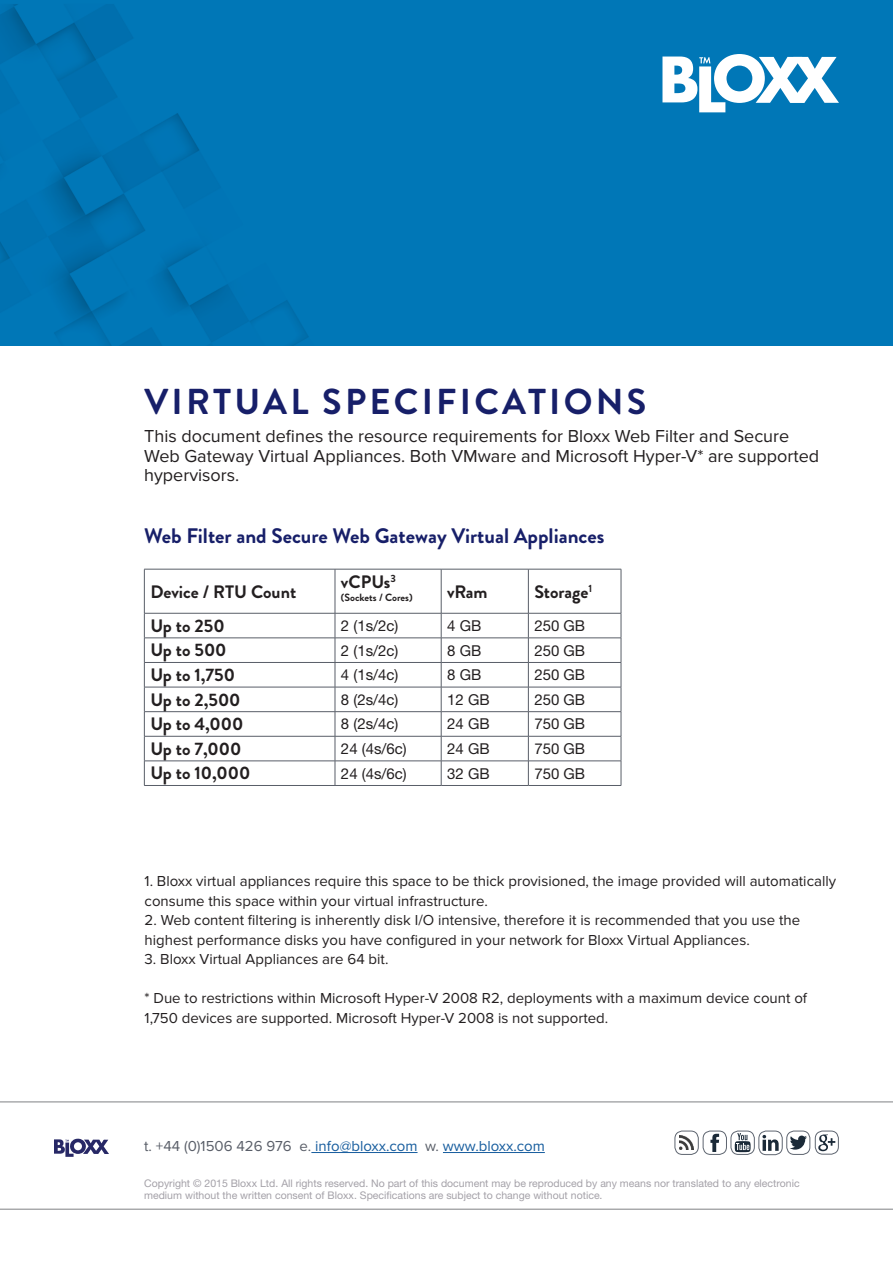
<style>
.page{position:relative;width:893px;height:1263px;background:#fff}
.page>*{position:absolute;margin:0;border:0;box-sizing:border-box;transform-origin:0 0}
.Header_1_MAIN{font:700 36px "Brandon Grotesque";letter-spacing:.09em;color:#171f69}
.Header_2{font:700 21px "Brandon Grotesque";color:#171f69}
.Paragraph{font:18px/19.5px "Proxima Nova";color:#231f20}
.Table_data_h2{font:700 18px "Brandon Grotesque";color:#231f20}
.Paragraph-2{font:15px/19.5px "Proxima Nova";color:#231f20}
.Table_data{font:15px "Helvetica Neue LT Std";color:#231f20}
.Paragraph_Style_16{font:15px "Proxima Nova";color:#175d9e}
.Copyright{font:10.5px/12.6px "Helvetica Neue LT Std";color:#a4a1a8}
.Table_data_h2-2{font:700 10.5px "Brandon Grotesque";color:#231f20}
.s1{color:#595e68}
</style>
<div class="page">
<div style="left:0;top:0;width:893px;height:346px;background:#0077b7"></div>
<svg style="left:662px;top:54px;width:177px;height:58px"></svg>
<hr style="left:0;top:1209px;width:893px;height:1px;background:#808285">
<hr style="left:0;top:1102px;width:893px;height:1px;background:#808285">
<hr style="left:311px;top:1152px;width:107px;height:1px;background:#175d9e">
<hr style="left:443px;top:1152px;width:102px;height:1px;background:#175d9e">
<svg style="left:710px;top:1134px;width:9px;height:18px"></svg>
<div style="left:703px;top:1131px;width:24px;height:23px;border:1px solid #5e6570;border-radius:8px"></div>
<svg style="left:735px;top:1133px;width:16px;height:19px"></svg>
<div style="left:731px;top:1131px;width:23px;height:23px;border:1px solid #5e6570;border-radius:8px"></div>
<svg style="left:762px;top:1135px;width:17px;height:16px"></svg>
<div style="left:759px;top:1131px;width:23px;height:24px;border:1px solid #5e6570;border-radius:8px"></div>
<svg style="left:790px;top:1135px;width:17px;height:14px"></svg>
<div style="left:787px;top:1131px;width:23px;height:23px;border:1px solid #5e6570;border-radius:8px"></div>
<svg style="left:818px;top:1134px;width:17px;height:17px"></svg>
<div style="left:815px;top:1131px;width:23px;height:23px;border:1px solid #5e6570;border-radius:8px"></div>
<svg style="left:680px;top:1136px;width:13px;height:13px"></svg>
<div style="left:675px;top:1131px;width:23px;height:23px;border:1px solid #5e6570;border-radius:8px"></div>
<svg style="left:54px;top:1139px;width:55px;height:18px"></svg>
<svg style="left:145px;top:570px;width:476px;height:215px"></svg>
<hr style="left:144px;top:569px;width:1px;height:44px;background:#595e68">
<hr style="left:335px;top:569px;width:106px;height:1px;background:#595e68">
<hr style="left:335px;top:569px;width:1px;height:44px;background:#595e68">
<hr style="left:441px;top:569px;width:87px;height:1px;background:#595e68">
<hr style="left:441px;top:569px;width:1px;height:44px;background:#595e68">
<hr style="left:528px;top:569px;width:93px;height:1px;background:#595e68">
<hr style="left:528px;top:569px;width:1px;height:44px;background:#595e68">
<hr style="left:621px;top:569px;width:1px;height:44px;background:#595e68">
<hr style="left:144px;top:613px;width:191px;height:1px;background:#595e68">
<hr style="left:335px;top:613px;width:106px;height:1px;background:#595e68">
<hr style="left:441px;top:613px;width:87px;height:1px;background:#595e68">
<hr style="left:528px;top:613px;width:93px;height:1px;background:#595e68">
<hr style="left:144px;top:638px;width:191px;height:1px;background:#595e68">
<hr style="left:335px;top:638px;width:106px;height:1px;background:#595e68">
<hr style="left:441px;top:638px;width:87px;height:1px;background:#595e68">
<hr style="left:528px;top:638px;width:93px;height:1px;background:#595e68">
<hr style="left:144px;top:662px;width:191px;height:1px;background:#595e68">
<hr style="left:335px;top:662px;width:106px;height:1px;background:#595e68">
<hr style="left:441px;top:662px;width:87px;height:1px;background:#595e68">
<hr style="left:528px;top:662px;width:93px;height:1px;background:#595e68">
<hr style="left:144px;top:687px;width:191px;height:1px;background:#595e68">
<hr style="left:335px;top:687px;width:106px;height:1px;background:#595e68">
<hr style="left:441px;top:687px;width:87px;height:1px;background:#595e68">
<hr style="left:528px;top:687px;width:93px;height:1px;background:#595e68">
<hr style="left:144px;top:711px;width:191px;height:1px;background:#595e68">
<hr style="left:335px;top:711px;width:106px;height:1px;background:#595e68">
<hr style="left:441px;top:711px;width:87px;height:1px;background:#595e68">
<hr style="left:528px;top:711px;width:93px;height:1px;background:#595e68">
<hr style="left:144px;top:736px;width:191px;height:1px;background:#595e68">
<hr style="left:335px;top:736px;width:106px;height:1px;background:#595e68">
<hr style="left:441px;top:736px;width:87px;height:1px;background:#595e68">
<hr style="left:528px;top:736px;width:93px;height:1px;background:#595e68">
<hr style="left:144px;top:761px;width:191px;height:1px;background:#595e68">
<svg style="left:144px;top:613px;width:1px;height:172px"></svg>
<hr style="left:335px;top:761px;width:106px;height:1px;background:#595e68">
<svg style="left:335px;top:613px;width:1px;height:172px"></svg>
<hr style="left:441px;top:761px;width:87px;height:1px;background:#595e68">
<svg style="left:441px;top:613px;width:1px;height:172px"></svg>
<hr style="left:528px;top:761px;width:93px;height:1px;background:#595e68">
<svg style="left:528px;top:613px;width:1px;height:172px"></svg>
<svg style="left:621px;top:613px;width:1px;height:172px"></svg>
<hr style="left:144px;top:785px;width:191px;height:1px;background:#595e68">
<hr style="left:335px;top:785px;width:106px;height:1px;background:#595e68">
<hr style="left:441px;top:785px;width:87px;height:1px;background:#595e68">
<hr style="left:528px;top:785px;width:93px;height:1px;background:#595e68">
<hr style="left:144px;top:569px;width:191px;height:1px;background:#595e68">
<p class="Header_1_MAIN" style="left:144px;top:376px;width:503px">VIRTUAL SPECIFICATIONS</p>
<p class="Paragraph" style="left:144px;top:427px;width:677px">This document defines the resource requirements for Bloxx Web Filter and Secure<br>Web Gateway Virtual Appliances. Both VMware and Microsoft Hyper-V* are supported hypervisors.</p>
<p class="Header_2" style="left:144px;top:521px;width:462px">Web Filter and Secure Web Gateway Virtual Appliances</p>
<p class="Table_data_h2" style="left:150px;top:579px;width:147px">Device / RTU Count</p>
<p class="Table_data_h2" style="left:341px;top:569px;width:56px">vCPUs<sup>3</sup></p>
<p class="Table_data_h2-2" style="left:341px;top:590px;width:73px">(Sockets / Cores)</p>
<p class="Table_data_h2" style="left:447px;top:579px;width:42px">vRam</p>
<p class="Table_data_h2" style="left:534px;top:579px;width:60px">Storage<sup>1</sup></p>
<p class="Table_data_h2" style="left:150px;top:613px;width:76px">Up to 250</p>
<p class="Table_data" style="left:341px;top:617px;width:59px">2 (1s/2c)</p>
<p class="Table_data" style="left:447px;top:617px;width:36px">4 GB</p>
<p class="Table_data" style="left:534px;top:617px;width:52px">250 GB</p>
<p class="Table_data_h2" style="left:150px;top:638px;width:78px">Up to 500</p>
<p class="Table_data" style="left:341px;top:641px;width:59px">2 (1s/2c)</p>
<p class="Table_data" style="left:447px;top:641px;width:36px">8 GB</p>
<p class="Table_data" style="left:534px;top:641px;width:52px">250 GB</p>
<p class="Table_data_h2" style="left:150px;top:662px;width:86px">Up to 1,750</p>
<p class="Table_data" style="left:341px;top:666px;width:59px">4 (1s/4c)</p>
<p class="Table_data" style="left:447px;top:666px;width:36px">8 GB</p>
<p class="Table_data" style="left:534px;top:666px;width:52px">250 GB</p>
<p class="Table_data_h2" style="left:150px;top:687px;width:92px">Up to 2,500</p>
<p class="Table_data" style="left:341px;top:690px;width:59px">8 (2s/4c)</p>
<p class="Table_data" style="left:447px;top:690px;width:44px">12 GB</p>
<p class="Table_data" style="left:534px;top:690px;width:52px">250 GB</p>
<p class="Table_data_h2" style="left:150px;top:711px;width:95px">Up to 4,000</p>
<p class="Table_data" style="left:341px;top:715px;width:59px">8 (2s/4c)</p>
<p class="Table_data" style="left:447px;top:715px;width:44px">24 GB</p>
<p class="Table_data" style="left:534px;top:715px;width:52px">750 GB</p>
<p class="Table_data_h2" style="left:150px;top:736px;width:93px">Up to 7,000</p>
<p class="Table_data" style="left:341px;top:740px;width:67px">24 (4s/6c)</p>
<p class="Table_data" style="left:447px;top:740px;width:44px">24 GB</p>
<p class="Table_data" style="left:534px;top:740px;width:52px">750 GB</p>
<p class="Table_data_h2" style="left:150px;top:761px;width:101px">Up to 10,000</p>
<p class="Table_data" style="left:341px;top:764px;width:67px">24 (4s/6c)</p>
<p class="Table_data" style="left:447px;top:764px;width:44px">32 GB</p>
<p class="Table_data" style="left:534px;top:764px;width:52px">750 GB</p>
<p class="Paragraph-2" style="left:145px;top:872px;width:693px">1. Bloxx virtual appliances require this space to be thick provisioned, the image provided will automatically consume this space within your virtual infrastructure.</p>
<p class="Paragraph-2" style="left:145px;top:911px;width:657px">2. Web content filtering is inherently disk I/O intensive, therefore it is recommended that you use the highest performance disks you have configured in your network for Bloxx Virtual Appliances.</p>
<p class="Paragraph-2" style="left:145px;top:950px;width:245px">3. Bloxx Virtual Appliances are 64 bit.</p>
<p class="Paragraph-2" style="left:145px;top:989px;width:664px">* Due to restrictions within Microsoft Hyper-V 2008 R2, deployments with a maximum device count of<br>1,750 devices are supported. Microsoft Hyper-V 2008 is not supported.</p>
<p class="Paragraph_Style_16" style="left:144px;top:1137px;width:402px"><span class="s1">t. +44 (0)1506 426 976 e.</span> info@bloxx.com <span class="s1">w.</span> www.bloxx.com</p>
<p class="Copyright" style="left:144px;top:1176px;width:657px">Copyright © 2015 Bloxx Ltd. All rights reserved. No part of this document may be reproduced by any means nor translated to any electronic medium without the written consent of Bloxx. Specifications are subject to change without notice.</p>
</div>
